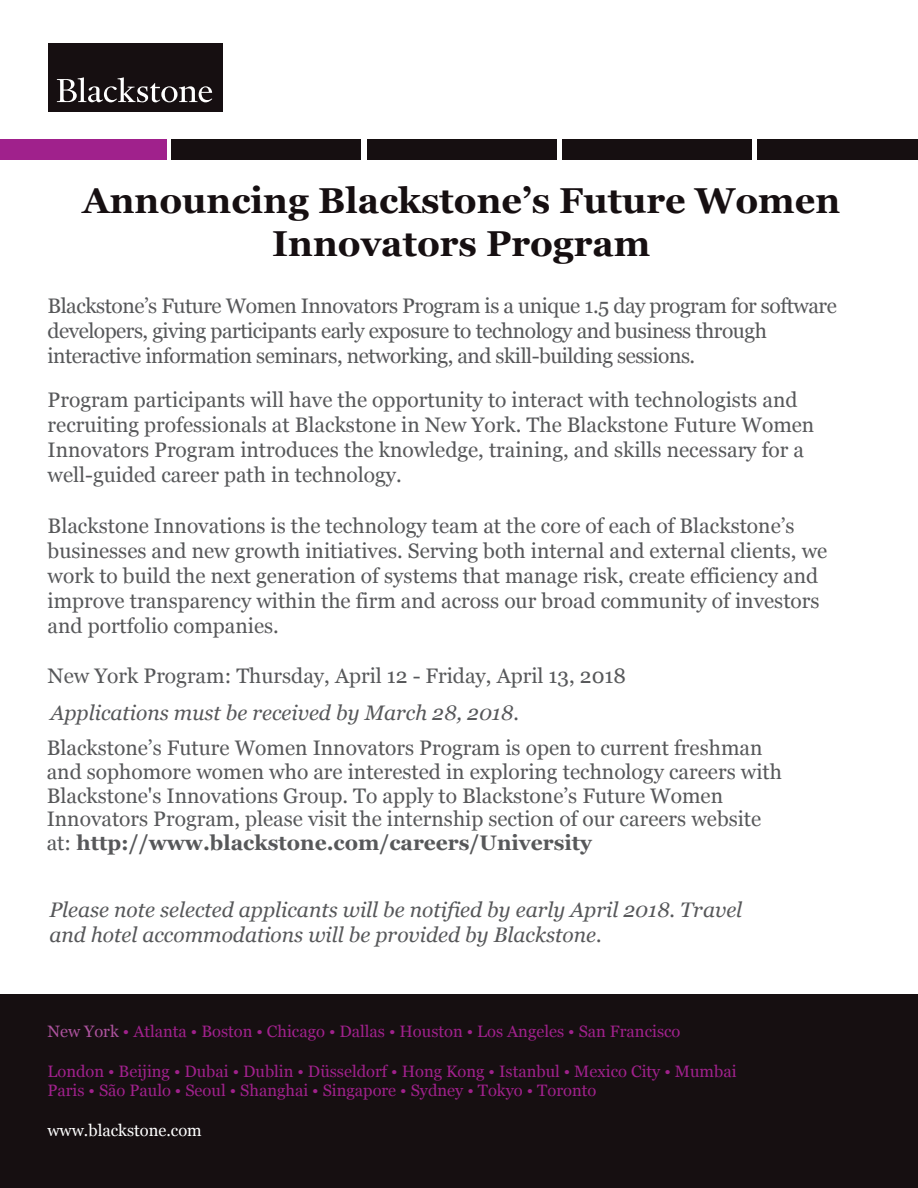
<style>
.page{position:relative;width:918px;height:1188px;background:#fff}
.page>*{position:absolute;margin:0;border:0;box-sizing:border-box;transform-origin:0 0}
.t1{font:700 36px/43.2px "Georgia";color:#160f11;text-align:center}
.t2{font:21px/25.2px "Georgia";color:#57585a}
.t3{font:21px/25.2px "Georgia";letter-spacing:-.025em;color:#57585a}
.t4{font:italic 21px/25.2px "Georgia";color:#57585a}
.t5{font:16.5px/19.8px "Georgia";color:#a0218c}
.t6{font:16.5px "Georgia";color:#fff}
.s1{font-style:italic}
.s2{font-weight:700}
.s3{color:#ad539e}
</style>
<div class="page">
<div style="left:0;top:995px;width:918px;height:193px;background:#160f11"></div>
<div style="left:0;top:139px;width:166px;height:20px;background:#a0218c"></div>
<div style="left:171px;top:139px;width:190px;height:20px;background:#160f11"></div>
<div style="left:367px;top:139px;width:190px;height:20px;background:#160f11"></div>
<div style="left:562px;top:139px;width:190px;height:20px;background:#160f11"></div>
<div style="left:757px;top:139px;width:161px;height:20px;background:#160f11"></div>
<div style="left:48px;top:44px;width:174px;height:68px;background:#160f11"></div>
<svg style="left:57px;top:77px;width:155px;height:25px"></svg>
<h1 class="t1" style="left:82px;top:179px;width:759px">Announcing Blackstone’s Future Women<br>Innovators Program</h1>
<p class="t3" style="left:47px;top:293px;width:791px">Blackstone’s Future Women Innovators Program is a unique 1.5 day program for software developers, giving participants early exposure to technology and business through interactive information seminars, networking, and skill-building sessions.</p>
<p class="t2" style="left:48px;top:387px;width:768px">Program participants will have the opportunity to interact with technologists and recruiting professionals at Blackstone in New York. The Blackstone Future Women Innovators Program introduces the knowledge, training, and skills necessary for a well-guided career path in technology.</p>
<p class="t2" style="left:48px;top:513px;width:781px">Blackstone Innovations is the technology team at the core of each of Blackstone’s businesses and new growth initiatives. Serving both internal and external clients, we work to build the next generation of systems that manage risk, create efficiency and improve transparency within the firm and across our broad community of investors and portfolio companies.</p>
<p class="t2" style="left:47px;top:658px;width:717px;line-height:36px">New York Program: Thursday, April 12 - Friday, April 13, 2018<br><span class="s1">Applications must be received by March 28</span><span class="s1">, 2018.<br></span>Blackstone’s Future Women Innovators Program is open to current freshman</p>
<p class="t2" style="left:47px;top:760px;width:737px;line-height:23.7px">and sophomore women who are interested in exploring technology careers with Blackstone's Innovations Group. To apply to Blackstone’s Future Women Innovators Program, please visit the internship section of our careers website at: <span class="s2">http://www.blackstone.com/careers/University</span></p>
<p class="t4" style="left:49px;top:897px;width:694px">Please note selected applicants will be notified by early April 2018. Travel and hotel accommodations will be provided by Blackstone.</p>
<p class="t5" style="left:47px;top:1022px;width:635px"><span class="s3">New York</span> • Atlanta • Boston • Chicago • Dallas • Houston • Los Angeles • San Francisco</p>
<p class="t5" style="left:47px;top:1061px;width:691px">London • Beijing • Dubai • Dublin • Düsseldorf • Hong Kong • Istanbul • Mexico City • Mumbai<br>Paris • São Paulo • Seoul • Shanghai • Singapore • Sydney • Tokyo • Toronto</p>
<p class="t6" style="left:47px;top:1120px;width:156px">www.blackstone.com</p>
</div>
